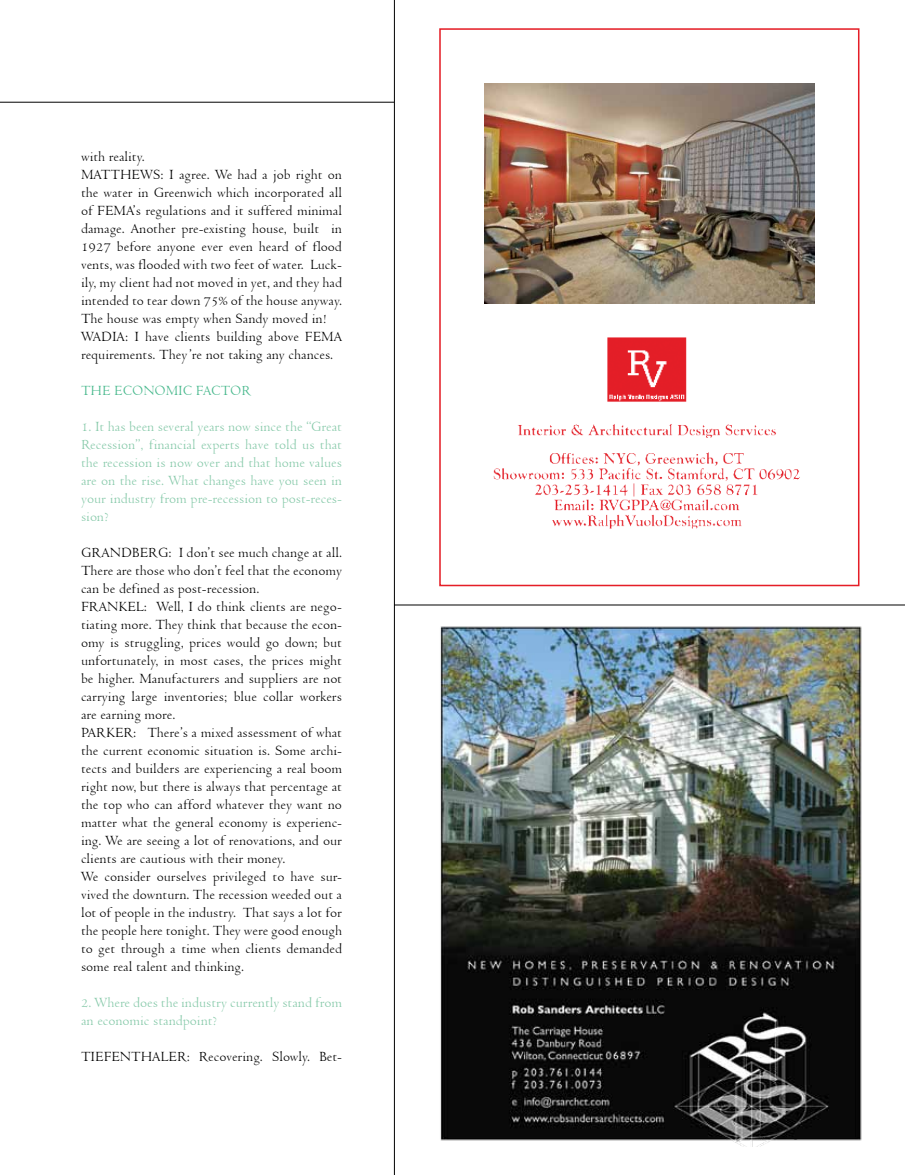
<style>
.page{position:relative;width:905px;height:1175px;background:#fff}
.page>*{position:absolute;margin:0;border:0;box-sizing:border-box;transform-origin:0 0}
.t1{font:15px/18px "Venetian 301 BT";letter-spacing:-.01em;color:#000}
.t2{font:15px/18px "Venetian 301 BT";letter-spacing:-.01em;color:#86c9a9;text-align:justify}
.t3{font:15px "Venetian 301 BT";letter-spacing:-.01em;color:#47b88c}
</style>
<div class="page">
<img style="left:440px;top:626px;width:422px;height:520px">
<hr style="left:394px;top:0;width:1px;height:1174px;background:#000">
<hr style="left:0;top:102px;width:394px;height:1px;background:#000">
<div style="left:439px;top:28px;width:420px;height:558px;border:2px solid #e51e27"></div>
<img style="left:484px;top:83px;width:330px;height:220px">
<img style="left:493px;top:337px;width:307px;height:192px">
<hr style="left:394px;top:604px;width:510px;height:1px;background:#000">
<p class="t1" style="left:81px;top:147px;width:263px">with reality.<br>MATTHEWS: I agree. We had a job right on the water in Greenwich which incorporated all of FEMA’s regulations and it suffered minimal damage. Another pre-existing house, built in 1927 before anyone ever even heard of flood vents, was flooded with two feet of water. Luck&shy;ily, my client had not moved in yet, and they had intended to tear down 75% of the house anyway.<br>The house was empty when Sandy moved in!<br>WADIA: I have clients building above FEMA requirements. They’re not taking any chances.</p>
<p class="t3" style="left:81px;top:382px;width:172px">THE ECONOMIC FACTOR</p>
<p class="t2" style="left:81px;top:417px;width:263px">1. It has been several years now since the “Great Recession”, financial experts have told us that the recession is now over and that home values are on the rise. What changes have you seen in your industry from pre-recession to post-reces&shy;sion?</p>
<p class="t1" style="left:81px;top:543px;width:263px">GRANDBERG: I don’t see much change at all.<br>There are those who don’t feel that the economy can be defined as post-recession.<br>FRANKEL: Well, I do think clients are nego&shy;tiating more. They think that because the econ&shy;omy is struggling, prices would go down; but unfortunately, in most cases, the prices might be higher. Manufacturers and suppliers are not carrying large inventories; blue collar workers are earning more.<br>PARKER: There’s a mixed assessment of what the current economic situation is. Some archi&shy;tects and builders are experiencing a real boom right now, but there is always that percentage at the top who can afford whatever they want no matter what the general economy is experienc&shy;ing. We are seeing a lot of renovations, and our clients are cautious with their money.<br>We consider ourselves privileged to have sur&shy;vived the downturn. The recession weeded out a lot of people in the industry. That says a lot for the people here tonight. They were good enough to get through a time when clients demanded some real talent and thinking.</p>
<p class="t2" style="left:81px;top:993px;width:262px">2. Where does the industry currently stand from an economic standpoint?</p>
<p class="t1" style="left:81px;top:1047px;width:262px">TIEFENTHALER: Recovering. Slowly. Bet-</p>
</div>
